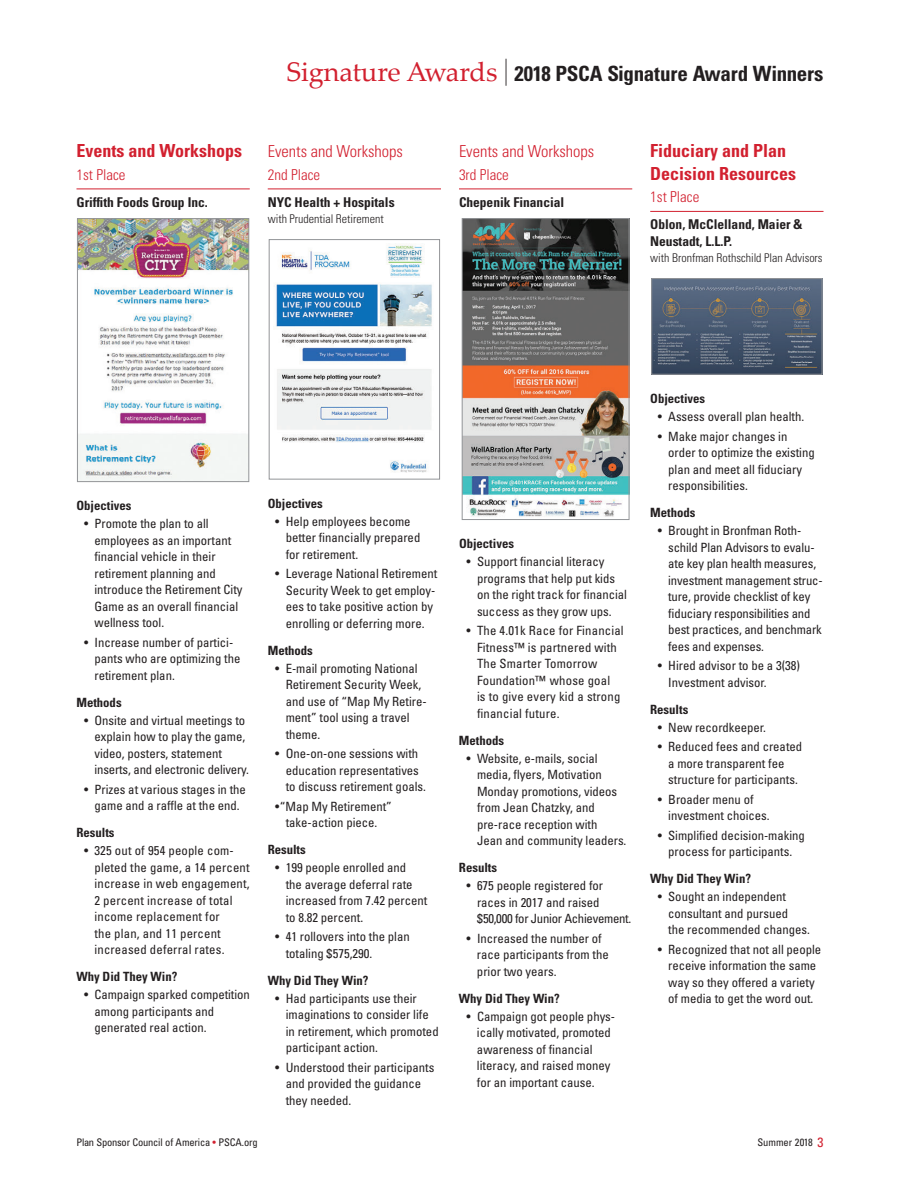
<style>
.page{position:relative;width:918px;height:1188px;background:#fff}
.page>*{position:absolute;margin:0;border:0;box-sizing:border-box;transform-origin:0 0}
._01b-_2nd_Page_Hd{font:700 condensed 21px "Univers LT Std";letter-spacing:-.01em;color:#231f20}
._81a-__1707_Sig_Awrd{font:700 condensed 18px/22.5px "Univers LT Std";color:#d2202f}
._81a-__1707_Sig_Awrd-2{font:300 condensed 16.5px "Univers LT Std";color:#d2202f}
._81b-__1707_Sig_Awrd{font:300 condensed 15px "Univers LT Std";color:#d2202f}
._81c-__1707_Sig_Awrd{font:700 condensed 13.5px/16.5px "Univers LT Std";color:#231f20}
._81q-__1707_Sig_Awrd{font:condensed 12.75px/16.5px "Univers LT Std";color:#231f20}
._81qb-__1707_Sig_Awr{font:condensed 12.75px/16.5px "Univers LT Std";color:#231f20}
._81eb-__1707_Sig_Awr{font:700 condensed 12.75px "Univers LT Std";color:#231f20}
._81e-__1707_Sig_Awrd{font:700 condensed 12.75px "Univers LT Std";color:#231f20}
._81d-__1707_Sig_Awrd{font:300 condensed 12px "Univers LT Std";color:#231f20}
.t1{font:condensed 10.5px "Univers LT Std";letter-spacing:-.02em;color:#231f20}
.t2{font:condensed 10.5px "Univers LT Std";color:#231f20}
.s1{font-family:"Palatino Linotype";font-weight:400;font-stretch:normal;font-size:27px;color:#d2202f}
.s2{font-weight:400;font-size:27px}
.s3{color:#d2202f}
.s4{font-size:13.5px;color:#d2202f}
</style>
<div class="page">
<hr style="left:76px;top:189px;width:174px;height:1px;background:#d2202f">
<img style="left:79px;top:220px;width:168px;height:260px">
<div style="left:77px;top:218px;width:172px;height:264px;border:1px solid #939598"></div>
<hr style="left:268px;top:189px;width:173px;height:1px;background:#d2202f">
<img style="left:275px;top:244px;width:157px;height:229px">
<div style="left:269px;top:239px;width:171px;height:240px;border:1px solid #939598"></div>
<hr style="left:459px;top:189px;width:173px;height:1px;background:#d2202f">
<img style="left:464px;top:220px;width:163px;height:297px">
<div style="left:462px;top:218px;width:167px;height:302px;border:1px solid #939598"></div>
<hr style="left:650px;top:211px;width:174px;height:1px;background:#d2202f">
<img style="left:653px;top:280px;width:167px;height:93px">
<div style="left:651px;top:278px;width:171px;height:97px;border:1px solid #939598"></div>
<p class="_81a-__1707_Sig_Awrd" style="left:76px;top:139px;width:167px">Events and Workshops</p>
<p class="_81b-__1707_Sig_Awrd" style="left:76px;top:165px;width:51px">1st Place</p>
<p class="_81c-__1707_Sig_Awrd" style="left:76px;top:193px;width:133px">Griffith Foods Group Inc.</p>
<p class="_01b-_2nd_Page_Hd" style="left:287px;top:60px;width:538px"><span class="s1">Signature Awards</span> <span class="s2">|</span> 2018 PSCA Signature Award Winners</p>
<p class="_81a-__1707_Sig_Awrd-2" style="left:268px;top:141px;width:137px">Events and Workshops</p>
<p class="_81b-__1707_Sig_Awrd" style="left:268px;top:165px;width:54px">2nd Place</p>
<p class="_81c-__1707_Sig_Awrd" style="left:268px;top:193px;width:128px">NYC Health + Hospitals</p>
<p class="_81d-__1707_Sig_Awrd" style="left:268px;top:212px;width:118px">with Prudential Retirement</p>
<p class="_81a-__1707_Sig_Awrd-2" style="left:459px;top:141px;width:137px">Events and Workshops</p>
<p class="_81b-__1707_Sig_Awrd" style="left:459px;top:165px;width:51px">3rd Place</p>
<p class="_81c-__1707_Sig_Awrd" style="left:459px;top:193px;width:107px">Chepenik Financial</p>
<p class="_81a-__1707_Sig_Awrd" style="left:650px;top:139px;width:147px">Fiduciary and Plan<br>Decision Resources</p>
<p class="_81b-__1707_Sig_Awrd" style="left:650px;top:188px;width:51px">1st Place</p>
<p class="_81c-__1707_Sig_Awrd" style="left:650px;top:216px;width:154px">Oblon, McClelland, Maier &amp;<br>Neustadt, L.L.P.</p>
<p class="_81d-__1707_Sig_Awrd" style="left:650px;top:251px;width:174px">with Bronfman Rothschild Plan Advisors</p>
<p class="_81e-__1707_Sig_Awrd" style="left:76px;top:498px;width:57px">Objectives</p>
<p class="_81q-__1707_Sig_Awrd" style="left:94px;top:516px;width:150px;text-indent:-10px">• Promote the plan to all employees as an important financial vehicle in their retirement planning and introduce the Retirement City<br>Game as an overall financial wellness tool.</p>
<p class="_81qb-__1707_Sig_Awr" style="left:94px;top:634px;width:147px;text-indent:-10px">• Increase number of partici&shy;pants who are optimizing the retirement plan.</p>
<p class="_81eb-__1707_Sig_Awr" style="left:76px;top:695px;width:47px">Methods</p>
<p class="_81q-__1707_Sig_Awrd" style="left:94px;top:712px;width:156px;text-indent:-10px">• Onsite and virtual meetings to explain how to play the game, video, posters, statement inserts, and electronic delivery.</p>
<p class="_81qb-__1707_Sig_Awr" style="left:84px;top:781px;width:163px;text-align:center">• Prizes at various stages in the game and a raffle at the end.</p>
<p class="_81eb-__1707_Sig_Awr" style="left:76px;top:825px;width:40px">Results</p>
<p class="_81q-__1707_Sig_Awrd" style="left:94px;top:843px;width:157px;text-indent:-10px">• 325 out of 954 people com&shy;pleted the game, a 14 percent increase in web engagement,<br>2 percent increase of total income replacement for<br>the plan, and 11 percent increased deferral rates.</p>
<p class="_81eb-__1707_Sig_Awr" style="left:76px;top:969px;width:102px">Why Did They Win?</p>
<p class="_81q-__1707_Sig_Awrd" style="left:94px;top:987px;width:157px;text-indent:-10px">• Campaign sparked competition among participants and generated real action.</p>
<p class="_81e-__1707_Sig_Awrd" style="left:268px;top:496px;width:57px">Objectives</p>
<p class="_81q-__1707_Sig_Awrd" style="left:286px;top:513px;width:136px;text-indent:-10px">• Help employees become better financially prepared for retirement.</p>
<p class="_81qb-__1707_Sig_Awr" style="left:286px;top:566px;width:153px;text-indent:-10px">• Leverage National Retirement<br>Security Week to get employ&shy;ees to take positive action by enrolling or deferring more.</p>
<p class="_81eb-__1707_Sig_Awr" style="left:268px;top:643px;width:47px">Methods</p>
<p class="_81q-__1707_Sig_Awrd" style="left:286px;top:660px;width:142px;text-indent:-10px">• E-mail promoting National<br>Retirement Security Week, and use of “Map My Retire&shy;ment” tool using a travel theme.</p>
<p class="_81qb-__1707_Sig_Awr" style="left:286px;top:746px;width:142px;text-indent:-10px">• One-on-one sessions with education representatives to discuss retirement goals.</p>
<p class="_81qb-__1707_Sig_Awr" style="left:275px;top:798px;width:118px;text-align:center">•“Map My Retirement” take-action piece.</p>
<p class="_81eb-__1707_Sig_Awr" style="left:268px;top:842px;width:40px">Results</p>
<p class="_81q-__1707_Sig_Awrd" style="left:286px;top:860px;width:143px;text-indent:-10px">• 199 people enrolled and<br>the average deferral rate increased from 7.42 percent to 8.82 percent.</p>
<p class="_81qb-__1707_Sig_Awr" style="left:286px;top:929px;width:125px;text-indent:-10px">• 41 rollovers into the plan totaling $575,290.</p>
<p class="_81eb-__1707_Sig_Awr" style="left:268px;top:973px;width:102px">Why Did They Win?</p>
<p class="_81q-__1707_Sig_Awrd" style="left:286px;top:990px;width:154px;text-indent:-10px">• Had participants use their imaginations to consider life in retirement, which promoted participant action.</p>
<p class="_81qb-__1707_Sig_Awr" style="left:286px;top:1059px;width:150px;text-indent:-10px">• Understood their participants and provided the guidance they needed.</p>
<p class="_81e-__1707_Sig_Awrd" style="left:459px;top:536px;width:57px">Objectives</p>
<p class="_81q-__1707_Sig_Awrd" style="left:477px;top:553px;width:152px;text-indent:-10px">• Support financial literacy programs that help put kids on the right track for financial success as they grow ups.</p>
<p class="_81qb-__1707_Sig_Awr" style="left:477px;top:622px;width:148px;text-indent:-10px">• The 4.01k Race for Financial<br>Fitness™ is partnered with<br>The Smarter Tomorrow<br>Foundation™ whose goal<br>is to give every kid a strong financial future.</p>
<p class="_81eb-__1707_Sig_Awr" style="left:459px;top:733px;width:47px">Methods</p>
<p class="_81q-__1707_Sig_Awrd" style="left:477px;top:750px;width:151px;text-indent:-10px">• Website, e-mails, social media, flyers, Motivation<br>Monday promotions, videos from Jean Chatzky, and pre-race reception with<br>Jean and community leaders.</p>
<p class="_81eb-__1707_Sig_Awr" style="left:459px;top:860px;width:40px">Results</p>
<p class="_81q-__1707_Sig_Awrd" style="left:477px;top:877px;width:156px;text-indent:-10px">• 675 people registered for races in 2017 and raised $50,000 for Junior Achievement.</p>
<p class="_81qb-__1707_Sig_Awr" style="left:477px;top:930px;width:133px;text-indent:-10px">• Increased the number of race participants from the prior two years.</p>
<p class="_81eb-__1707_Sig_Awr" style="left:459px;top:991px;width:102px">Why Did They Win?</p>
<p class="_81q-__1707_Sig_Awrd" style="left:477px;top:1008px;width:140px;text-indent:-10px">• Campaign got people phys&shy;ically motivated, promoted awareness of financial literacy, and raised money for an important cause.</p>
<p class="_81e-__1707_Sig_Awrd" style="left:650px;top:391px;width:57px">Objectives</p>
<p class="_81q-__1707_Sig_Awrd" style="left:658px;top:408px;width:148px">• Assess overall plan health.</p>
<p class="_81qb-__1707_Sig_Awr" style="left:668px;top:428px;width:148px;text-indent:-10px">• Make major changes in order to optimize the existing plan and meet all fiduciary responsibilities.</p>
<p class="_81eb-__1707_Sig_Awr" style="left:650px;top:505px;width:47px">Methods</p>
<p class="_81q-__1707_Sig_Awrd" style="left:668px;top:522px;width:156px;text-indent:-10px">• Brought in Bronfman Roth&shy;schild Plan Advisors to evalu&shy;ate key plan health measures, investment management struc&shy;ture, provide checklist of key fiduciary responsibilities and best practices, and benchmark fees and expenses.</p>
<p class="_81qb-__1707_Sig_Awr" style="left:668px;top:657px;width:133px;text-indent:-10px">• Hired advisor to be a 3(38)<br>Investment advisor.</p>
<p class="_81eb-__1707_Sig_Awr" style="left:650px;top:701px;width:40px">Results</p>
<p class="_81q-__1707_Sig_Awrd" style="left:658px;top:719px;width:110px">• New recordkeeper.</p>
<p class="_81qb-__1707_Sig_Awr" style="left:658px;top:738px;width:146px;text-align:center">• Reduced fees and created a more transparent fee structure for participants.</p>
<p class="_81qb-__1707_Sig_Awr" style="left:668px;top:791px;width:103px;text-indent:-10px">• Broader menu of investment choices.</p>
<p class="_81qb-__1707_Sig_Awr" style="left:658px;top:827px;width:149px;text-align:center">• Simplified decision-making process for participants.</p>
<p class="_81eb-__1707_Sig_Awr" style="left:650px;top:871px;width:102px">Why Did They Win?</p>
<p class="_81q-__1707_Sig_Awrd" style="left:668px;top:888px;width:143px;text-indent:-10px">• Sought an independent consultant and pursued<br>the recommended changes.</p>
<p class="_81qb-__1707_Sig_Awr" style="left:658px;top:941px;width:165px;text-align:center">• Recognized that not all people receive information the same way so they offered a variety<br>of media to get the word out.</p>
<p class="t1" style="left:76px;top:1136px;width:183px">Plan Sponsor Council of America <span class="s3">•</span> PSCA.org</p>
<p class="t2" style="left:758px;top:1136px;width:68px">Summer 2018 <span class="s4">3</span></p>
</div>
